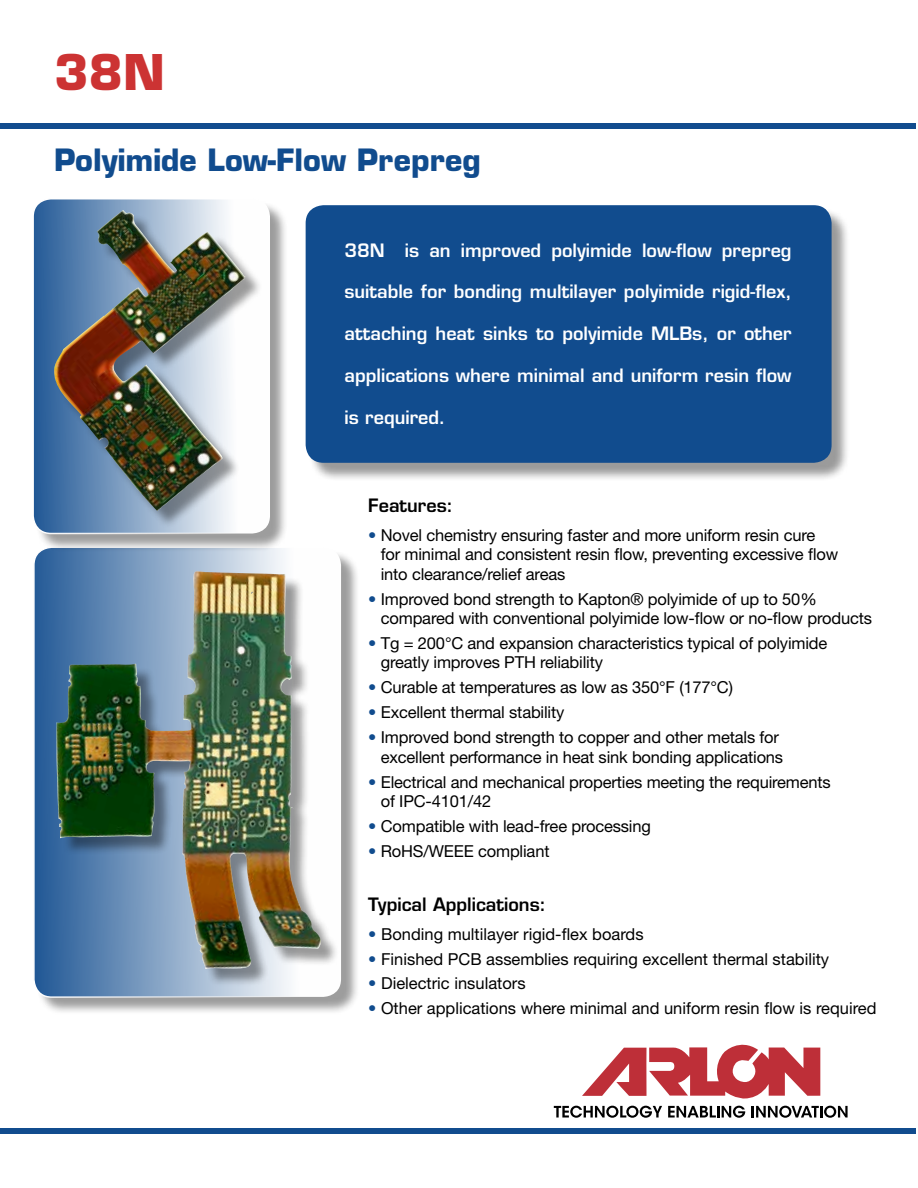
<style>
.page{position:relative;width:918px;height:1188px;background:#fff}
.page>*{position:absolute;margin:0;border:0;box-sizing:border-box;transform-origin:0 0}
.t1{font:700 48px "Eurostile LT Std";color:#c33}
.t2{font:700 30px "Eurostile LT Std";color:#114c8e}
.t3{font:600 18px "Eurostile LT Std";color:#fff}
.t4{font:600 18px "Eurostile LT Std";color:#000}
.t5{font:16.5px/19.5px "Helvetica Neue";letter-spacing:-.01em;color:#000}
.s1{color:#114c8e}
</style>
<div class="page">
<div style="left:308px;top:208px;width:543px;height:273px;background:#000;opacity:.4"></div>
<div style="left:306px;top:205px;width:526px;height:258px;background:#114c8e;border-radius:18px"></div>
<div style="left:0;top:124px;width:915px;height:5px;background:#114c8e"></div>
<div style="left:0;top:1129px;width:916px;height:5px;background:#114c8e"></div>
<svg style="left:582px;top:1045px;width:238px;height:54px"></svg>
<svg style="left:554px;top:1106px;width:108px;height:12px"></svg>
<svg style="left:668px;top:1106px;width:77px;height:12px"></svg>
<svg style="left:752px;top:1106px;width:96px;height:12px"></svg>
<div style="left:36px;top:550px;width:324px;height:466px;background:#000;opacity:.39"></div>
<div style="left:34px;top:547px;width:307px;height:450px;background:linear-gradient(to right,#275c98,#fff);border-radius:18px"></div>
<div style="left:33px;top:546px;width:309px;height:452px;border:2px solid #fff;border-radius:18px"></div>
<div style="left:35px;top:201px;width:254px;height:352px;background:#000;opacity:.39"></div>
<div style="left:33px;top:199px;width:237px;height:335px;background:linear-gradient(to right,#275d98,#fff);border-radius:18px"></div>
<div style="left:32px;top:198px;width:239px;height:336px;border:2px solid #fff;border-radius:18px"></div>
<div style="left:59px;top:574px;width:280px;height:413px;background:#000;opacity:.4"></div>
<img style="left:56px;top:572px;width:266px;height:397px">
<div style="left:56px;top:213px;width:207px;height:316px;background:#000;opacity:.4"></div>
<img style="left:52px;top:210px;width:194px;height:301px">
<h1 class="t1" style="left:54px;top:43px;width:112px">38N</h1>
<h2 class="t2" style="left:54px;top:141px;width:428px">Polyimide Low-Flow Prepreg</h2>
<p class="t3" style="left:345px;top:239px;width:449px">38N is an improved polyimide low-flow prepreg</p>
<p class="t3" style="left:345px;top:281px;width:449px">suitable for bonding multilayer polyimide rigid-flex,</p>
<p class="t3" style="left:345px;top:323px;width:449px">attaching heat sinks to polyimide MLBs, or other</p>
<p class="t3" style="left:345px;top:365px;width:449px">applications where minimal and uniform resin flow</p>
<p class="t3" style="left:345px;top:407px;width:103px">is required.</p>
<p class="t4" style="left:368px;top:494px;width:86px">Features:</p>
<p class="t5" style="left:381px;top:525px;width:459px;text-indent:-13px"><span class="s1">•</span> Novel chemistry ensuring faster and more uniform resin cure for minimal and consistent resin flow, preventing excessive flow into clearance/relief areas</p>
<p class="t5" style="left:381px;top:589px;width:493px;text-indent:-13px"><span class="s1">•</span> Improved bond strength to Kapton® polyimide of up to 50% compared with conventional polyimide low-flow or no-flow products</p>
<p class="t5" style="left:381px;top:633px;width:448px;text-indent:-13px"><span class="s1">•</span> Tg = 200°C and expansion characteristics typical of polyimide greatly improves PTH reliability</p>
<p class="t5" style="left:368px;top:677px;width:366px"><span class="s1">•</span> Curable at temperatures as low as 350°F (177°C)</p>
<p class="t5" style="left:368px;top:702px;width:198px"><span class="s1">•</span> Excellent thermal stability</p>
<p class="t5" style="left:368px;top:727px;width:416px;text-align:right"><span class="s1">•</span> Improved bond strength to copper and other metals for excellent performance in heat sink bonding applications</p>
<p class="t5" style="left:381px;top:772px;width:452px;text-indent:-13px"><span class="s1">•</span> Electrical and mechanical properties meeting the requirements of IPC-4101/42</p>
<p class="t5" style="left:368px;top:816px;width:284px"><span class="s1">•</span> Compatible with lead-free processing</p>
<p class="t5" style="left:368px;top:841px;width:183px"><span class="s1">•</span> RoHS/WEEE compliant</p>
<p class="t4" style="left:368px;top:893px;width:179px">Typical Applications:</p>
<p class="t5" style="left:368px;top:924px;width:277px"><span class="s1">•</span> Bonding multilayer rigid-flex boards</p>
<p class="t5" style="left:368px;top:949px;width:462px"><span class="s1">•</span> Finished PCB assemblies requiring excellent thermal stability</p>
<p class="t5" style="left:368px;top:974px;width:159px"><span class="s1">•</span> Dielectric insulators</p>
<p class="t5" style="left:368px;top:998px;width:510px"><span class="s1">•</span> Other applications where minimal and uniform resin flow is required</p>
</div>
